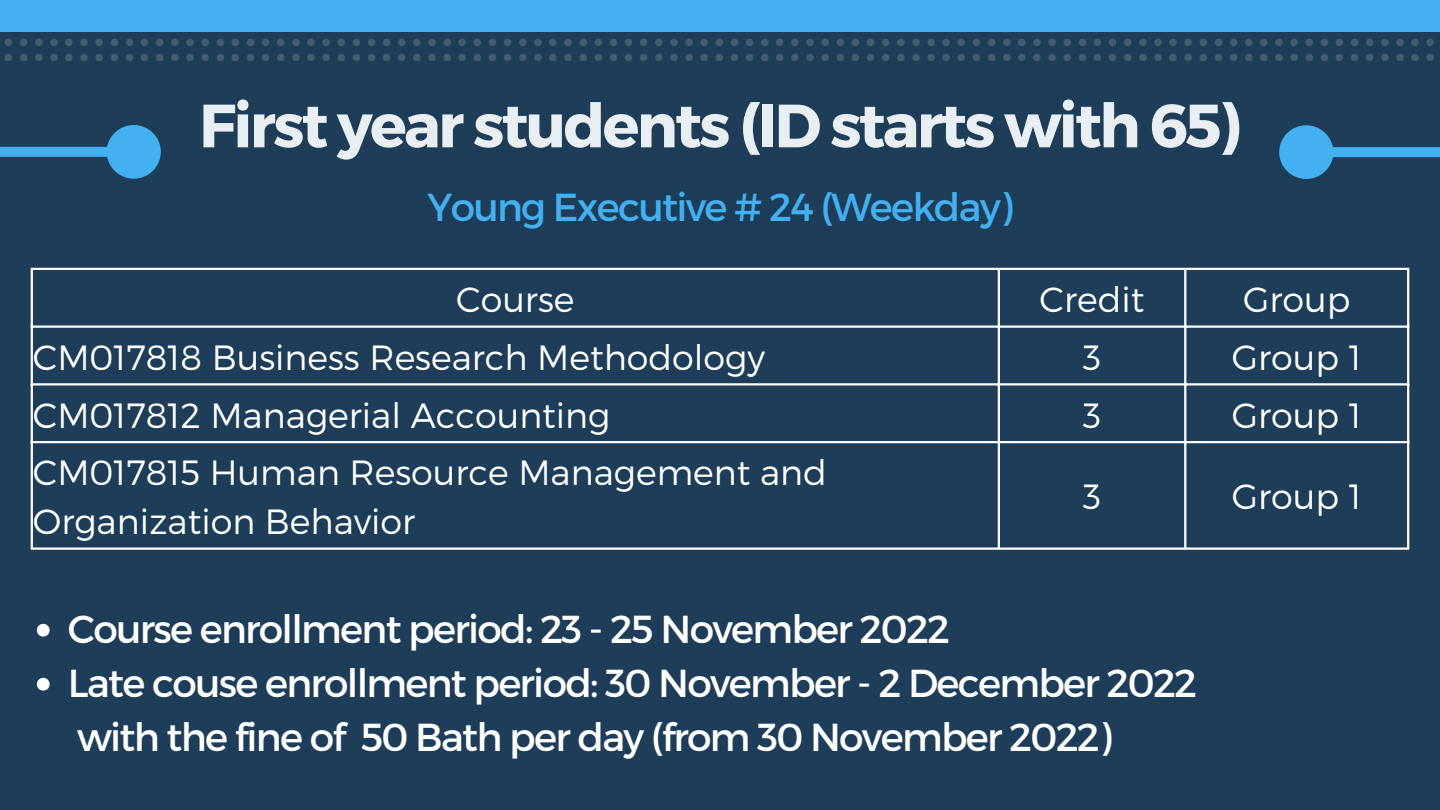
<style>
.page{position:relative;width:1440px;height:810px;background:#1e3d58}
.page>*{position:absolute;margin:0;border:0;box-sizing:border-box;transform-origin:0 0}
.t1{font:700 61px "Montserrat";letter-spacing:-.045em;color:#e8eef1}
.t2{font:39px/54px "Montserrat";letter-spacing:-.045em;color:#fff}
.t3{font:39px "Montserrat";letter-spacing:-.045em;color:#43b0f1}
.t4{font:300 35px/48.8px "Montserrat";color:#fff}
</style>
<div class="page">
<img style="left:4px;top:38px;width:1430px;height:22px">
<div style="left:0;top:0;width:1440px;height:32px;background:#43b0f1"></div>
<svg style="left:0;top:125px;width:161px;height:54px"></svg>
<svg style="left:1279px;top:125px;width:161px;height:54px"></svg>
<hr style="left:31px;top:270px;width:2px;height:278px;background:#fff">
<hr style="left:998px;top:270px;width:2px;height:278px;background:#fff">
<hr style="left:1184px;top:270px;width:2px;height:278px;background:#fff">
<hr style="left:1407px;top:270px;width:2px;height:278px;background:#fff">
<hr style="left:31px;top:268px;width:1378px;height:2px;background:#fff">
<hr style="left:31px;top:326px;width:1378px;height:2px;background:#fff">
<hr style="left:31px;top:383px;width:1378px;height:3px;background:#fff">
<hr style="left:31px;top:441px;width:1378px;height:2px;background:#fff">
<hr style="left:31px;top:548px;width:1378px;height:2px;background:#fff">
<svg style="left:37px;top:624px;width:13px;height:13px"></svg>
<svg style="left:37px;top:678px;width:13px;height:13px"></svg>
<h1 class="t1" style="left:199px;top:86px;width:1043px">First year students (ID starts with 65)</h1>
<p class="t3" style="left:428px;top:181px;width:586px">Young Executive # 24 (Weekday)</p>
<p class="t4" style="left:456px;top:273px;width:120px">Course</p>
<p class="t4" style="left:1040px;top:273px;width:106px">Credit</p>
<p class="t4" style="left:1243px;top:273px;width:109px">Group</p>
<p class="t4" style="left:33px;top:331px;width:734px">CM017818 Business Research Methodology</p>
<p class="t4" style="left:1083px;top:331px;width:20px">3</p>
<p class="t4" style="left:1232px;top:331px;width:131px">Group 1</p>
<p class="t4" style="left:33px;top:389px;width:579px">CM017812 Managerial Accounting</p>
<p class="t4" style="left:1083px;top:389px;width:20px">3</p>
<p class="t4" style="left:1232px;top:389px;width:131px">Group 1</p>
<p class="t4" style="left:33px;top:447px;width:796px">CM017815 Human Resource Management and<br>Organization Behavior</p>
<p class="t4" style="left:1083px;top:471px;width:20px">3</p>
<p class="t4" style="left:1232px;top:471px;width:131px">Group 1</p>
<p class="t2" style="left:68px;top:600px;width:1131px">Course enrollment period: 23 - 25 November 2022<br>Late couse enrollment period: 30 November - 2 December 2022 with the fine of 50 Bath per day (from 30 November 2022)</p>
</div>
